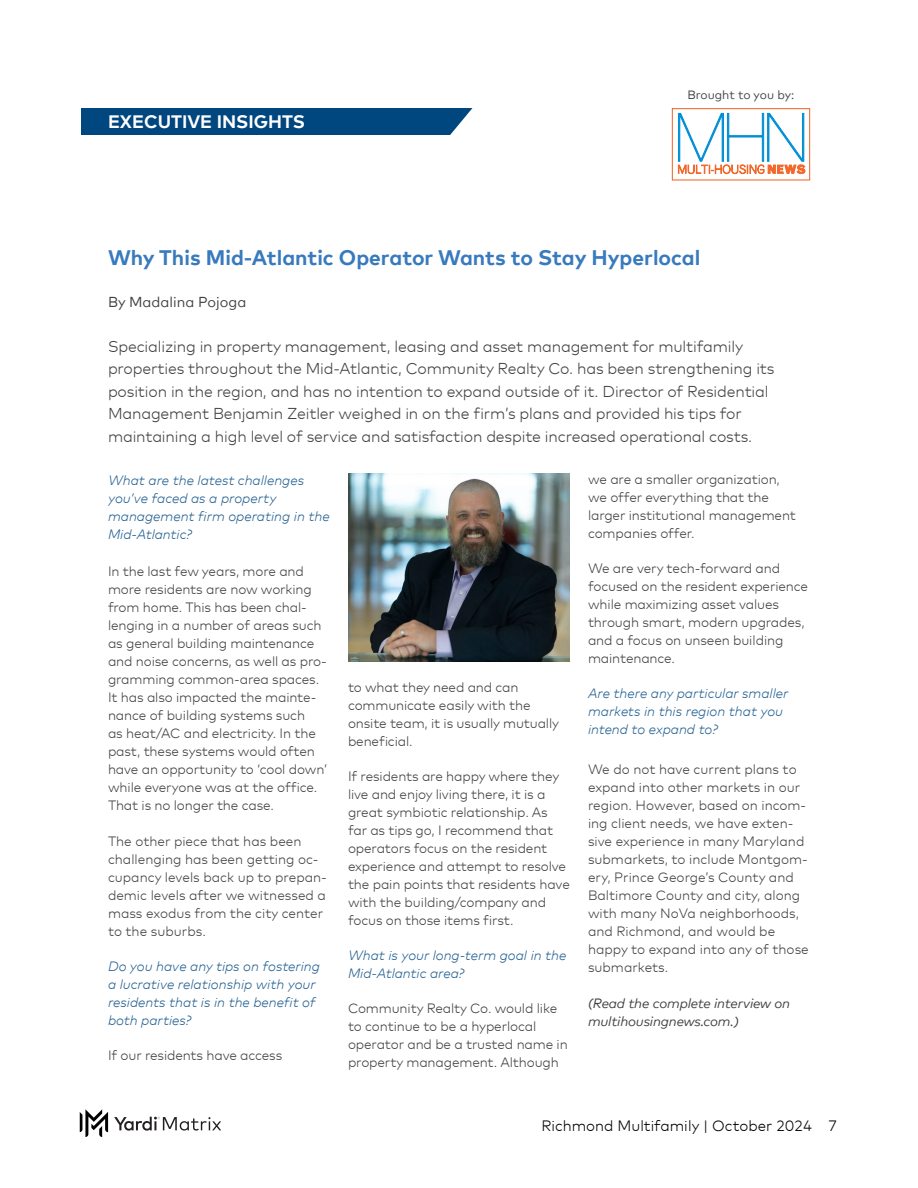
<style>
.page{position:relative;width:918px;height:1188px;background:#fff}
.page>*{position:absolute;margin:0;border:0;box-sizing:border-box;transform-origin:0 0}
.t1{font:700 21px "Mark Offc Pro";color:#387abe}
.t2{font:700 18px "Mark Offc Pro";color:#fff}
.t3{font:300 15.75px/22.5px "Mark Offc Pro";letter-spacing:-.01em;color:#414141}
.t4{font:300 15px "Mark Offc Pro";color:#000}
.t5{font:14.4px "Mark Offc Pro";color:#414141}
.t6{font:300 13.5px/18px "Mark Offc Pro";letter-spacing:-.01em;color:#414141}
.t7{font:italic 300 13.5px/18px "Mark Offc Pro";color:#266292}
.t8{font:italic 13.5px/18px "Mark Offc Pro";letter-spacing:-.01em;color:#414141}
.t9{font:12px "Mark Offc Pro";color:#414141}
</style>
<div class="page">
<svg style="left:114px;top:1117px;width:107px;height:14px"></svg>
<svg style="left:80px;top:1109px;width:28px;height:28px"></svg>
<div style="left:672px;top:108px;width:138px;height:73px;border:1px solid #f2682b"></div>
<svg style="left:678px;top:112px;width:127px;height:62px"></svg>
<div style="left:81px;top:108px;width:391px;height:27px;background:#00467f"></div>
<img style="left:348px;top:474px;width:222px;height:188px">
<h2 class="t2" style="left:108px;top:108px;width:199px">EXECUTIVE INSIGHTS</h2>
<p class="t9" style="left:687px;top:86px;width:108px">Brought to you by:</p>
<h1 class="t1" style="left:108px;top:242px;width:594px">Why This Mid-Atlantic Operator Wants to Stay Hyperlocal</h1>
<p class="t5" style="left:108px;top:292px;width:140px">By Madalina Pojoga</p>
<p class="t3" style="left:108px;top:334px;width:668px">Specializing in property management, leasing and asset management for multifamily properties throughout the Mid-Atlantic, Community Realty Co. has been strengthening its position in the region, and has no intention to expand outside of it. Director of Residential Management Benjamin Zeitler weighed in on the firm’s plans and provided his tips for maintaining a high level of service and satisfaction despite increased operational costs.</p>
<p class="t7" style="left:108px;top:470px;width:223px">What are the latest challenges you’ve faced as a property management firm operating in the<br>Mid-Atlantic?</p>
<p class="t6" style="left:108px;top:561px;width:221px">In the last few years, more and more residents are now working from home. This has been chal&shy;lenging in a number of areas such as general building maintenance and noise concerns, as well as pro&shy;gramming common-area spaces.<br>It has also impacted the mainte&shy;nance of building systems such<br>as heat/AC and electricity. In the past, these systems would often have an opportunity to ‘cool down’ while everyone was at the office.<br>That is no longer the case.</p>
<p class="t6" style="left:108px;top:831px;width:220px">The other piece that has been challenging has been getting oc&shy;cupancy levels back up to prepan&shy;demic levels after we witnessed a mass exodus from the city center to the suburbs.</p>
<p class="t7" style="left:108px;top:956px;width:214px">Do you have any tips on fostering a lucrative relationship with your residents that is in the benefit of both parties?</p>
<p class="t6" style="left:108px;top:1045px;width:176px">If our residents have access</p>
<p class="t6" style="left:348px;top:677px;width:213px">to what they need and can communicate easily with the onsite team, it is usually mutually beneficial.</p>
<p class="t6" style="left:348px;top:766px;width:223px">If residents are happy where they live and enjoy living there, it is a great symbiotic relationship. As far as tips go, I recommend that operators focus on the resident experience and attempt to resolve the pain points that residents have with the building/company and focus on those items first.</p>
<p class="t7" style="left:348px;top:945px;width:220px">What is your long-term goal in the<br>Mid-Atlantic area?</p>
<p class="t6" style="left:348px;top:998px;width:221px">Community Realty Co. would like to continue to be a hyperlocal operator and be a trusted name in property management. Although</p>
<p class="t6" style="left:588px;top:470px;width:210px">we are a smaller organization, we offer everything that the larger institutional management companies offer.</p>
<p class="t6" style="left:588px;top:559px;width:222px">We are very tech-forward and focused on the resident experience while maximizing asset values through smart, modern upgrades, and a focus on unseen building maintenance.</p>
<p class="t7" style="left:588px;top:683px;width:202px">Are there any particular smaller markets in this region that you intend to expand to?</p>
<p class="t6" style="left:588px;top:759px;width:222px">We do not have current plans to expand into other markets in our region. However, based on incom&shy;ing client needs, we have exten&shy;sive experience in many Maryland submarkets, to include Montgom&shy;ery, Prince George’s County and<br>Baltimore County and city, along with many NoVa neighborhoods, and Richmond, and would be happy to expand into any of those submarkets.</p>
<p class="t8" style="left:588px;top:993px;width:204px">(Read the complete interview on multihousingnews.com.)</p>
<p class="t4" style="left:542px;top:1115px;width:297px">Richmond Multifamily | October 2024 7</p>
</div>
